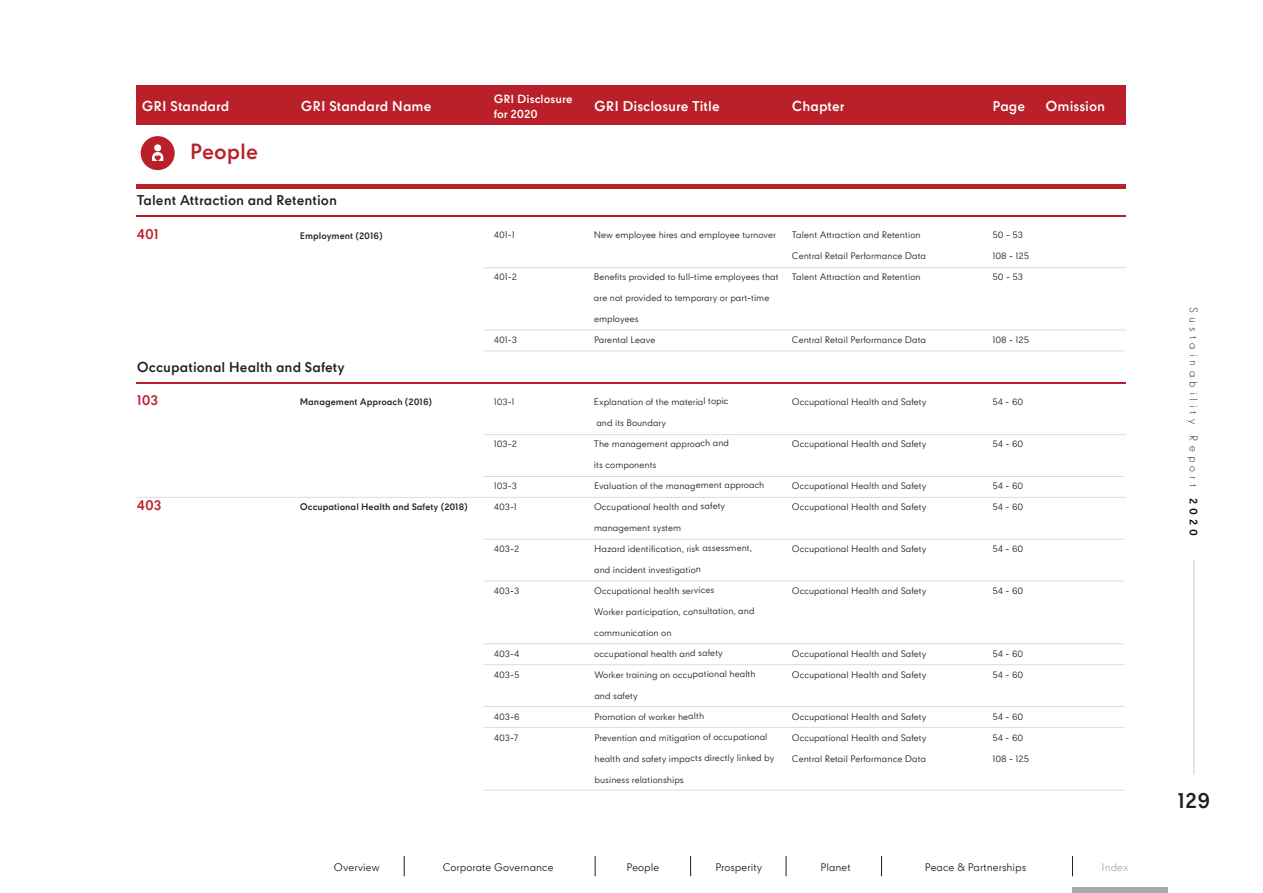
<style>
.page{position:relative;width:1263px;height:893px;background:#fff}
.page>*{position:absolute;margin:0;border:0;box-sizing:border-box;transform-origin:0 0}
.t1{font:700 21px "CPN";color:#ba2029}
.t2{font:700 20.7px "CPN";color:#231f20}
.t3{font:700 13.8px "CPN";color:#ba2029}
.t4{font:700 13.5px "CPN";color:#fff}
.t5{font:700 13.5px "CPN";color:#231f20}
.t6{font:700 13.5px "CPN";color:#ba2029}
.t7{font:700 11.25px/15px "CPN";color:#fff}
.t8{font:10.5px "CPN";color:#231f20}
.t9{font:300 10.5px "CPN";letter-spacing:.4em;color:#010101}
.t10{font:10.5px "CPN";color:#a7a9ac}
.t11{font:9px "CPN";color:#231f20}
.t12{font:700 9px "CPN";color:#231f20}
.s1{font-weight:700}
</style>
<div class="page">
<div style="left:141px;top:136px;width:34px;height:34px;background:#ba2029;border-radius:50%"></div>
<div style="left:154px;top:144px;width:7px;height:7px;background:#fff;border-radius:50%"></div>
<svg style="left:152px;top:152px;width:11px;height:9px"></svg>
<div style="left:137px;top:85px;width:989px;height:40px;background:#ba2029"></div>
<hr style="left:137px;top:184px;width:989px;height:4px;background:#ba2029">
<hr style="left:137px;top:497px;width:989px;height:1px;background:#ddd">
<hr style="left:483px;top:434px;width:643px;height:1px;background:#ddd">
<hr style="left:483px;top:476px;width:641px;height:1px;background:#ddd">
<hr style="left:483px;top:539px;width:641px;height:1px;background:#ddd">
<hr style="left:483px;top:581px;width:641px;height:1px;background:#ddd">
<hr style="left:483px;top:643px;width:641px;height:1px;background:#ddd">
<hr style="left:483px;top:727px;width:641px;height:1px;background:#ddd">
<hr style="left:483px;top:664px;width:641px;height:1px;background:#ddd">
<hr style="left:483px;top:706px;width:641px;height:1px;background:#ddd">
<hr style="left:483px;top:790px;width:641px;height:1px;background:#ddd">
<hr style="left:137px;top:382px;width:989px;height:2px;background:#ba2029">
<hr style="left:483px;top:330px;width:643px;height:1px;background:#ddd">
<hr style="left:483px;top:267px;width:643px;height:1px;background:#ddd">
<hr style="left:483px;top:351px;width:641px;height:1px;background:#ddd">
<hr style="left:137px;top:215px;width:989px;height:2px;background:#ba2029">
<svg style="left:404px;top:856px;width:1px;height:20px"></svg>
<svg style="left:595px;top:856px;width:1px;height:20px"></svg>
<svg style="left:690px;top:856px;width:1px;height:20px"></svg>
<svg style="left:786px;top:856px;width:1px;height:20px"></svg>
<svg style="left:1072px;top:856px;width:1px;height:20px"></svg>
<svg style="left:881px;top:856px;width:1px;height:20px"></svg>
<div style="left:1072px;top:887px;width:96px;height:6px;background:#a7a9ac"></div>
<hr style="left:1193px;top:559px;width:1px;height:215px;background:#dbdcde">
<h3 class="t4" style="left:142px;top:98px;width:89px">GRI Standard</h3>
<h3 class="t4" style="left:301px;top:98px;width:132px">GRI Standard Name</h3>
<p class="t7" style="left:494px;top:92px;width:80px">GRI Disclosure for 2020</p>
<h3 class="t4" style="left:594px;top:98px;width:127px">GRI Disclosure Title</h3>
<h3 class="t4" style="left:792px;top:98px;width:54px">Chapter</h3>
<h3 class="t4" style="left:992px;top:98px;width:34px">Page</h3>
<h3 class="t4" style="left:1045px;top:98px;width:61px">Omission</h3>
<h1 class="t1" style="left:190px;top:140px;width:70px">People</h1>
<h3 class="t5" style="left:137px;top:193px;width:202px">Talent Attraction and Retention</h3>
<h3 class="t3" style="left:137px;top:226px;width:24px">401</h3>
<p class="t12" style="left:300px;top:231px;width:84px">Employment (2016)</p>
<h3 class="t5" style="left:137px;top:359px;width:209px">Occupational Health and Safety</h3>
<h3 class="t6" style="left:137px;top:393px;width:23px">103</h3>
<h3 class="t6" style="left:137px;top:498px;width:26px">403</h3>
<p class="t12" style="left:300px;top:397px;width:134px">Management Approach (2016)</p>
<p class="t12" style="left:300px;top:502px;width:169px">Occupational Health and Safety (2018)</p>
<p class="t11" style="left:494px;top:229px;width:22px">401-1</p>
<p class="t11" style="left:494px;top:271px;width:25px">401-2</p>
<p class="t11" style="left:494px;top:334px;width:25px">401-3</p>
<p class="t11" style="left:494px;top:395px;width:22px">103-1</p>
<p class="t11" style="left:494px;top:437px;width:25px">103-2</p>
<p class="t11" style="left:494px;top:479px;width:25px">103-3</p>
<p class="t11" style="left:494px;top:500px;width:25px">403-1</p>
<p class="t11" style="left:494px;top:542px;width:27px">403-2</p>
<p class="t11" style="left:494px;top:584px;width:27px">403-3</p>
<p class="t11" style="left:494px;top:647px;width:27px">403-4</p>
<p class="t11" style="left:494px;top:668px;width:27px">403-5</p>
<p class="t11" style="left:494px;top:710px;width:27px">403-6</p>
<p class="t11" style="left:494px;top:731px;width:26px">403-7</p>
<p class="t11" style="left:594px;top:229px;width:184px">New employee hires and employee turnover</p>
<p class="t11" style="left:594px;top:271px;width:186px">Benefits provided to full-time employees that</p>
<p class="t11" style="left:594px;top:292px;width:177px">are not provided to temporary or part-time</p>
<p class="t11" style="left:594px;top:313px;width:46px">employees</p>
<p class="t11" style="left:594px;top:334px;width:63px">Parental Leave</p>
<p class="t11" style="left:792px;top:229px;width:130px">Talent Attraction and Retention</p>
<p class="t11" style="left:792px;top:250px;width:136px">Central Retail Performance Data</p>
<p class="t11" style="left:792px;top:271px;width:130px">Talent Attraction and Retention</p>
<p class="t11" style="left:792px;top:334px;width:136px">Central Retail Performance Data</p>
<p class="t11" style="left:594px;top:395px;width:136px">Explanation of the material topic</p>
<p class="t11" style="left:596px;top:416px;width:71px">and its Boundary</p>
<p class="t11" style="left:594px;top:437px;width:137px">The management approach and</p>
<p class="t11" style="left:594px;top:458px;width:64px">its components</p>
<p class="t11" style="left:594px;top:479px;width:172px">Evaluation of the management approach</p>
<p class="t11" style="left:594px;top:500px;width:133px">Occupational health and safety</p>
<p class="t11" style="left:594px;top:521px;width:89px">management system</p>
<p class="t11" style="left:594px;top:542px;width:159px">Hazard identification, risk assessment,</p>
<p class="t11" style="left:594px;top:563px;width:108px">and incident investigation</p>
<p class="t11" style="left:594px;top:584px;width:122px">Occupational health services</p>
<p class="t11" style="left:594px;top:605px;width:162px">Worker participation, consultation, and</p>
<p class="t11" style="left:594px;top:626px;width:79px">communication on</p>
<p class="t11" style="left:594px;top:647px;width:130px">occupational health and safety</p>
<p class="t11" style="left:594px;top:668px;width:163px">Worker training on occupational health</p>
<p class="t11" style="left:594px;top:689px;width:45px">and safety</p>
<p class="t11" style="left:594px;top:710px;width:111px">Promotion of worker health</p>
<p class="t11" style="left:594px;top:731px;width:175px">Prevention and mitigation of occupational</p>
<p class="t11" style="left:594px;top:752px;width:182px">health and safety impacts directly linked by</p>
<p class="t11" style="left:594px;top:773px;width:91px">business relationships</p>
<p class="t11" style="left:792px;top:395px;width:136px">Occupational Health and Safety</p>
<p class="t11" style="left:792px;top:437px;width:136px">Occupational Health and Safety</p>
<p class="t11" style="left:792px;top:479px;width:136px">Occupational Health and Safety</p>
<p class="t11" style="left:792px;top:500px;width:136px">Occupational Health and Safety</p>
<p class="t11" style="left:792px;top:542px;width:136px">Occupational Health and Safety</p>
<p class="t11" style="left:792px;top:584px;width:136px">Occupational Health and Safety</p>
<p class="t11" style="left:792px;top:647px;width:136px">Occupational Health and Safety</p>
<p class="t11" style="left:792px;top:668px;width:136px">Occupational Health and Safety</p>
<p class="t11" style="left:792px;top:710px;width:136px">Occupational Health and Safety</p>
<p class="t11" style="left:792px;top:731px;width:136px">Occupational Health and Safety</p>
<p class="t11" style="left:792px;top:752px;width:136px">Central Retail Performance Data</p>
<p class="t11" style="left:992px;top:229px;width:32px">50 - 53</p>
<p class="t11" style="left:992px;top:250px;width:38px">108 - 125</p>
<p class="t11" style="left:992px;top:271px;width:32px">50 - 53</p>
<p class="t11" style="left:992px;top:334px;width:38px">108 - 125</p>
<p class="t11" style="left:992px;top:395px;width:32px">54 - 60</p>
<p class="t11" style="left:992px;top:437px;width:32px">54 - 60</p>
<p class="t11" style="left:992px;top:479px;width:32px">54 - 60</p>
<p class="t11" style="left:992px;top:500px;width:32px">54 - 60</p>
<p class="t11" style="left:992px;top:542px;width:32px">54 - 60</p>
<p class="t11" style="left:992px;top:584px;width:32px">54 - 60</p>
<p class="t11" style="left:992px;top:647px;width:32px">54 - 60</p>
<p class="t11" style="left:992px;top:668px;width:32px">54 - 60</p>
<p class="t11" style="left:992px;top:710px;width:32px">54 - 60</p>
<p class="t11" style="left:992px;top:731px;width:32px">54 - 60</p>
<p class="t11" style="left:992px;top:752px;width:38px">108 - 125</p>
<p class="t8" style="left:334px;top:861px;width:47px">Overview</p>
<p class="t8" style="left:443px;top:861px;width:112px">Corporate Governance</p>
<p class="t8" style="left:627px;top:861px;width:34px">People</p>
<p class="t8" style="left:715px;top:861px;width:48px">Prosperity</p>
<p class="t8" style="left:820px;top:861px;width:32px">Planet</p>
<p class="t8" style="left:925px;top:861px;width:103px">Peace &amp; Partnerships</p>
<p class="t10" style="left:1101px;top:861px;width:28px">Index</p>
<p class="t9" style="left:1200px;top:307px;width:230px;rotate:90deg">Sustainability Report <span class="s1">2020</span></p>
<h2 class="t2" style="left:1177px;top:789px;width:34px">129</h2>
</div>
